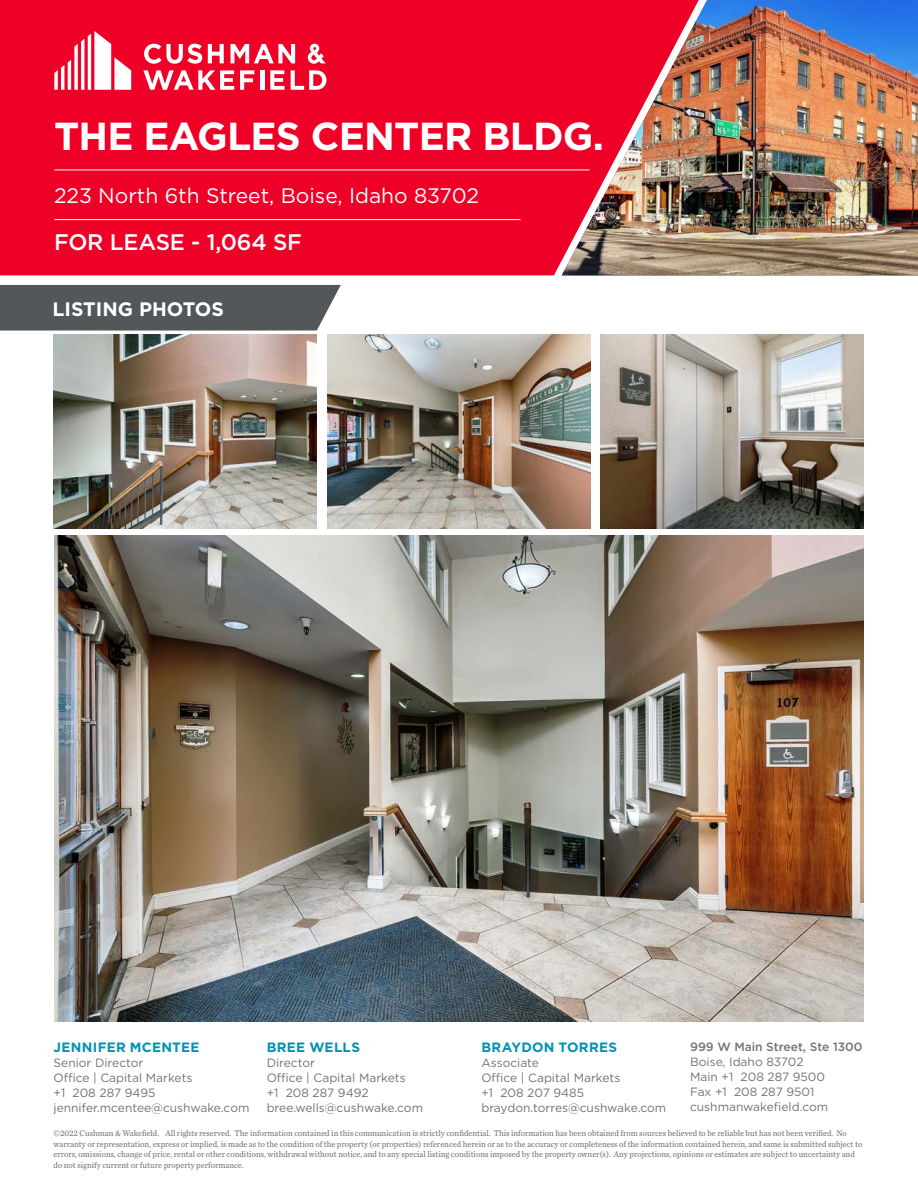
<style>
.page{position:relative;width:918px;height:1188px;background:#fff}
.page>*{position:absolute;margin:0;border:0;box-sizing:border-box;transform-origin:0 0}
.t1{font:700 39px "Gotham";letter-spacing:-.02em;color:#fff}
.t2{font:500 22.5px "Gotham";letter-spacing:-.01em;color:#fff}
.t3{font:21px "Gotham";color:#fff}
.t4{font:700 19.5px "Gotham";color:#fff}
.Broker_Name{font:700 13.5px "Gotham";letter-spacing:.02em;color:#0092b3}
.Broker_Name-2{font:12px/15px "Gotham";color:#717271}
.Company_Address_Text{font:12px/15px "Gotham";color:#717271}
.Broker_Contact_Smaller{font:12px/15px "Gotham";color:#717271}
.Company_Address_Text-2{font:500 12px "Gotham";color:#717271}
.disclaimer{font:8.7px/10.4px "Chronicle Text G2";color:#717271;scale:.95 1}
</style>
<div class="page">
<div style="left:0;top:285px;width:341px;height:46px;background:#54575a"></div>
<img style="left:54px;top:536px;width:809px;height:486px">
<img style="left:54px;top:335px;width:263px;height:193px">
<img style="left:327px;top:335px;width:263px;height:193px">
<img style="left:601px;top:335px;width:263px;height:193px">
<img style="left:699px;top:0;width:219px;height:275px">
<svg style="left:0;top:0;width:699px;height:275px;background:#e71030"></svg>
<hr style="left:54px;top:170px;width:535px;height:1px;background:#fff">
<hr style="left:54px;top:219px;width:466px;height:1px;background:#fff">
<svg style="left:54px;top:31px;width:77px;height:59px"></svg>
<svg style="left:208px;top:44px;width:16px;height:19px"></svg>
<hr style="left:260px;top:70px;width:4px;height:20px;background:#fff">
<svg style="left:270px;top:70px;width:14px;height:20px"></svg>
<svg style="left:291px;top:70px;width:35px;height:20px"></svg>
<svg style="left:144px;top:44px;width:58px;height:20px"></svg>
<svg style="left:231px;top:44px;width:64px;height:19px"></svg>
<svg style="left:240px;top:70px;width:14px;height:20px"></svg>
<svg style="left:143px;top:70px;width:91px;height:20px"></svg>
<svg style="left:308px;top:44px;width:18px;height:20px"></svg>
<p class="t1" style="left:54px;top:110px;width:551px">THE EAGLES CENTER BLDG.</p>
<p class="t3" style="left:54px;top:182px;width:427px">223 North 6th Street, Boise, Idaho 83702</p>
<p class="t2" style="left:54px;top:228px;width:249px">FOR LEASE - 1,064 SF</p>
<p class="t4" style="left:52px;top:296px;width:173px">LISTING PHOTOS</p>
<p class="Broker_Name" style="left:54px;top:1038px;width:147px">JENNIFER MCENTEE</p>
<p class="Company_Address_Text" style="left:54px;top:1055px;width:91px">Senior Director</p>
<p class="Broker_Name-2" style="left:54px;top:1070px;width:197px">Office | Capital Markets<br>+1 208 287 9495 jennifer.mcentee@cushwake.com</p>
<p class="Company_Address_Text-2" style="left:690px;top:1039px;width:174px">999 W Main Street, Ste 1300</p>
<p class="Broker_Contact_Smaller" style="left:690px;top:1054px;width:137px">Boise, Idaho 83702<br>Main +1 208 287 9500<br>Fax +1 208 287 9501</p>
<p class="Broker_Contact_Smaller" style="left:690px;top:1099px;width:140px">cushmanwakefield.com</p>
<p class="disclaimer" style="left:54px;top:1128px;width:853px">©2022 Cushman &amp; Wakefield. All rights reserved. The information contained in this communication is strictly confidential. This information has been obtained from sources believed to be reliable but has not been verified. No warranty or representation, express or implied, is made as to the condition of the property (or properties) referenced herein or as to the accuracy or completeness of the information contained herein, and same is submitted subject to errors, omissions, change of price, rental or other conditions, withdrawal without notice, and to any special listing conditions imposed by the property owner(s). Any projections, opinions or estimates are subject to uncertainty and do not signify current or future property performance.</p>
<p class="Broker_Name" style="left:481px;top:1038px;width:137px">BRAYDON TORRES</p>
<p class="Company_Address_Text" style="left:481px;top:1055px;width:59px">Associate</p>
<p class="Broker_Name-2" style="left:481px;top:1070px;width:186px">Office | Capital Markets<br>+1 208 207 9485 braydon.torres@cushwake.com</p>
<p class="Broker_Name" style="left:267px;top:1038px;width:95px">BREE WELLS</p>
<p class="Company_Address_Text" style="left:267px;top:1055px;width:50px">Director</p>
<p class="Company_Address_Text" style="left:267px;top:1070px;width:158px">Office | Capital Markets<br>+1 208 287 9492 bree.wells@cushwake.com</p>
</div>
